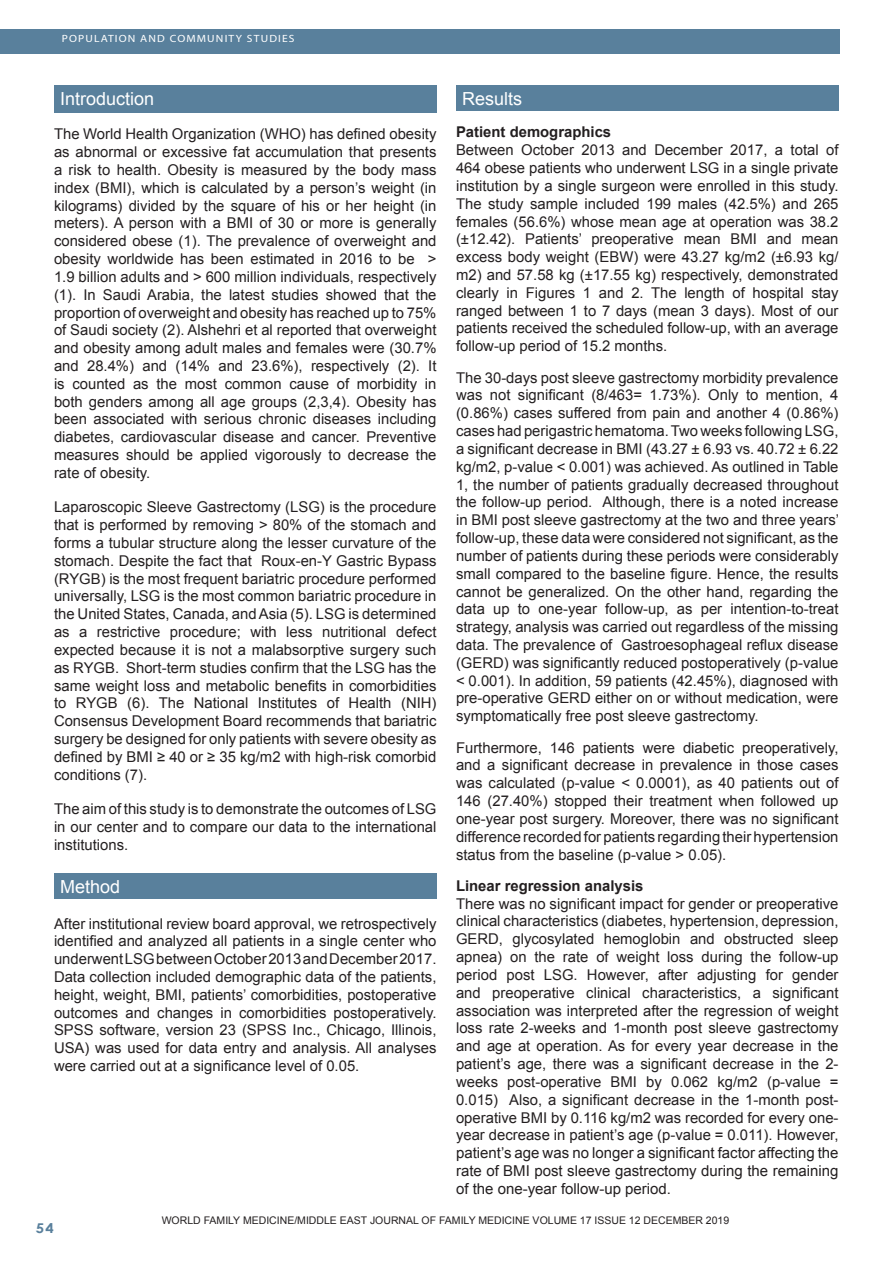
<style>
.page{position:relative;width:893px;height:1263px;background:#fff}
.page>*{position:absolute;margin:0;border:0;box-sizing:border-box;transform-origin:0 0}
.Footnote_Text{font:18px "Arial";color:#fff}
.Footnote_Text-2{font:15px/18px "Arial";color:#231f20;text-align:justify}
.Footnote_Text-3{font:14.85px/17.9px "Arial";color:#231f20;text-align:justify}
.Footnote_Text-4{font:700 14.85px "Arial";color:#231f20}
.t1{font:700 13.5px "Century Gothic";color:#59809c;scale:1.1 1}
.Footnote_Text-5{font:10.5px "Arial";color:#231f20}
.t2{font:10.5px "Myriad";letter-spacing:.1em;color:#fff;scale:1.1 1}
</style>
<div class="page">
<div style="left:0;top:30px;width:840px;height:24px;background:#59809c"></div>
<div style="left:54px;top:86px;width:382px;height:26px;background:#59809c"></div>
<div style="left:54px;top:873px;width:382px;height:26px;background:#59809c"></div>
<div style="left:456px;top:86px;width:382px;height:25px;background:#59809c"></div>
<p class="t2" style="left:62px;top:34px;width:213px">POPULATION AND COMMUNITY STUDIES</p>
<p class="Footnote_Text" style="left:60px;top:86px;width:96px">Introduction</p>
<p class="Footnote_Text-3" style="left:54px;top:125px;width:384px">The World Health Organization (WHO) has defined obesity as abnormal or excessive fat accumulation that presents a risk to health. Obesity is measured by the body mass index (BMI), which is calculated by a person’s weight (in kilograms) divided by the square of his or her height (in meters). A person with a BMI of 30 or more is generally considered obese (1). The prevalence of overweight and obesity worldwide has been estimated in 2016 to be &gt; 1.9 billion adults and &gt; 600 million individuals, respectively (1). In Saudi Arabia, the latest studies showed that the proportion of overweight and obesity has reached up to 75% of Saudi society (2). Alshehri et al reported that overweight and obesity among adult males and females were (30.7% and 28.4%) and (14% and 23.6%), respectively (2). It is counted as the most common cause of morbidity in both genders among all age groups (2,3,4). Obesity has been associated with serious chronic diseases including diabetes, cardiovascular disease and cancer. Preventive measures should be applied vigorously to decrease the rate of obesity.</p>
<p class="Footnote_Text-3" style="left:54px;top:498px;width:384px">Laparoscopic Sleeve Gastrectomy (LSG) is the procedure that is performed by removing &gt; 80% of the stomach and forms a tubular structure along the lesser curvature of the stomach. Despite the fact that Roux-en-Y Gastric Bypass (RYGB) is the most frequent bariatric procedure performed universally, LSG is the most common bariatric procedure in the United States, Canada, and Asia (5). LSG is determined as a restrictive procedure; with less nutritional defect expected because it is not a malabsorptive surgery such as RYGB. Short-term studies confirm that the LSG has the same weight loss and metabolic benefits in comorbidities to RYGB (6). The National Institutes of Health (NIH)<br>Consensus Development Board recommends that bariatric surgery be designed for only patients with severe obesity as defined by BMI ≥ 40 or ≥ 35 kg/m2 with high-risk comorbid conditions (7).</p>
<p class="Footnote_Text-3" style="left:54px;top:800px;width:384px">The aim of this study is to demonstrate the outcomes of LSG in our center and to compare our data to the international institutions.</p>
<p class="Footnote_Text" style="left:60px;top:874px;width:62px">Method</p>
<p class="Footnote_Text-3" style="left:54px;top:914px;width:384px">After institutional review board approval, we retrospectively identified and analyzed all patients in a single center who underwent LSG between October 2013 and December 2017.<br>Data collection included demographic data of the patients, height, weight, BMI, patients’ comorbidities, postoperative outcomes and changes in comorbidities postoperatively.<br>SPSS software, version 23 (SPSS Inc., Chicago, Illinois, USA) was used for data entry and analysis. All analyses were carried out at a significance level of 0.05.</p>
<p class="Footnote_Text" style="left:462px;top:86px;width:62px">Results</p>
<p class="Footnote_Text-4" style="left:456px;top:122px;width:157px">Patient demographics</p>
<p class="Footnote_Text-3" style="left:456px;top:141px;width:384px">Between October 2013 and December 2017, a total of 464 obese patients who underwent LSG in a single private institution by a single surgeon were enrolled in this study.<br>The study sample included 199 males (42.5%) and 265 females (56.6%) whose mean age at operation was 38.2 (±12.42). Patients’ preoperative mean BMI and mean excess body weight (EBW) were 43.27 kg/m2 (±6.93 kg/ m2) and 57.58 kg (±17.55 kg) respectively, demonstrated clearly in Figures 1 and 2. The length of hospital stay ranged between 1 to 7 days (mean 3 days). Most of our patients received the scheduled follow-up, with an average follow-up period of 15.2 months.</p>
<p class="Footnote_Text-3" style="left:456px;top:369px;width:385px">The 30-days post sleeve gastrectomy morbidity prevalence was not significant (8/463= 1.73%). Only to mention, 4 (0.86%) cases suffered from pain and another 4 (0.86%) cases had perigastric hematoma. Two weeks following LSG, a significant decrease in BMI (43.27 ± 6.93 vs. 40.72 ± 6.22 kg/m2, p-value &lt; 0.001) was achieved. As outlined in Table 1, the number of patients gradually decreased throughout the follow-up period. Although, there is a noted increase in BMI post sleeve gastrectomy at the two and three years’ follow-up, these data were considered not significant, as the number of patients during these periods were considerably small compared to the baseline figure. Hence, the results cannot be generalized. On the other hand, regarding the data up to one-year follow-up, as per intention-to-treat strategy, analysis was carried out regardless of the missing data. The prevalence of Gastroesophageal reflux disease (GERD) was significantly reduced postoperatively (p-value &lt; 0.001). In addition, 59 patients (42.45%), diagnosed with pre-operative GERD either on or without medication, were symptomatically free post sleeve gastrectomy.</p>
<p class="Footnote_Text-3" style="left:456px;top:739px;width:384px">Furthermore, 146 patients were diabetic preoperatively, and a significant decrease in prevalence in those cases was calculated (p-value &lt; 0.0001), as 40 patients out of 146 (27.40%) stopped their treatment when followed up one-year post surgery. Moreover, there was no significant difference recorded for patients regarding their hypertension status from the baseline (p-value &gt; 0.05).</p>
<p class="Footnote_Text-4" style="left:456px;top:876px;width:189px">Linear regression analysis</p>
<p class="Footnote_Text-3" style="left:456px;top:895px;width:384px">There was no significant impact for gender or preoperative clinical characteristics (diabetes, hypertension, depression, GERD, glycosylated hemoglobin and obstructed sleep apnea) on the rate of weight loss during the follow-up period post LSG. However, after adjusting for gender and preoperative clinical characteristics, a significant association was interpreted after the regression of weight loss rate 2-weeks and 1-month post sleeve gastrectomy and age at operation. As for every year decrease in the patient’s age, there was a significant decrease in the 2- weeks post-operative BMI by 0.062 kg/m2 (p-value = 0.015) Also, a significant decrease in the 1-month post&shy;operative BMI by 0.116 kg/m2 was recorded for every one&shy;year decrease in patient’s age (p-value = 0.011). However,</p>
<p class="Footnote_Text-2" style="left:456px;top:1144px;width:384px">patient’s age was no longer a significant factor affecting the rate of BMI post sleeve gastrectomy during the remaining of the one-year follow-up period.</p>
<p class="Footnote_Text-5" style="left:162px;top:1214px;width:569px">WORLD FAMILY MEDICINE/MIDDLE EAST JOURNAL OF FAMILY MEDICINE VOLUME 17 ISSUE 12 DECEMBER 2019</p>
<p class="t1" style="left:36px;top:1217px;width:18px">54</p>
</div>
